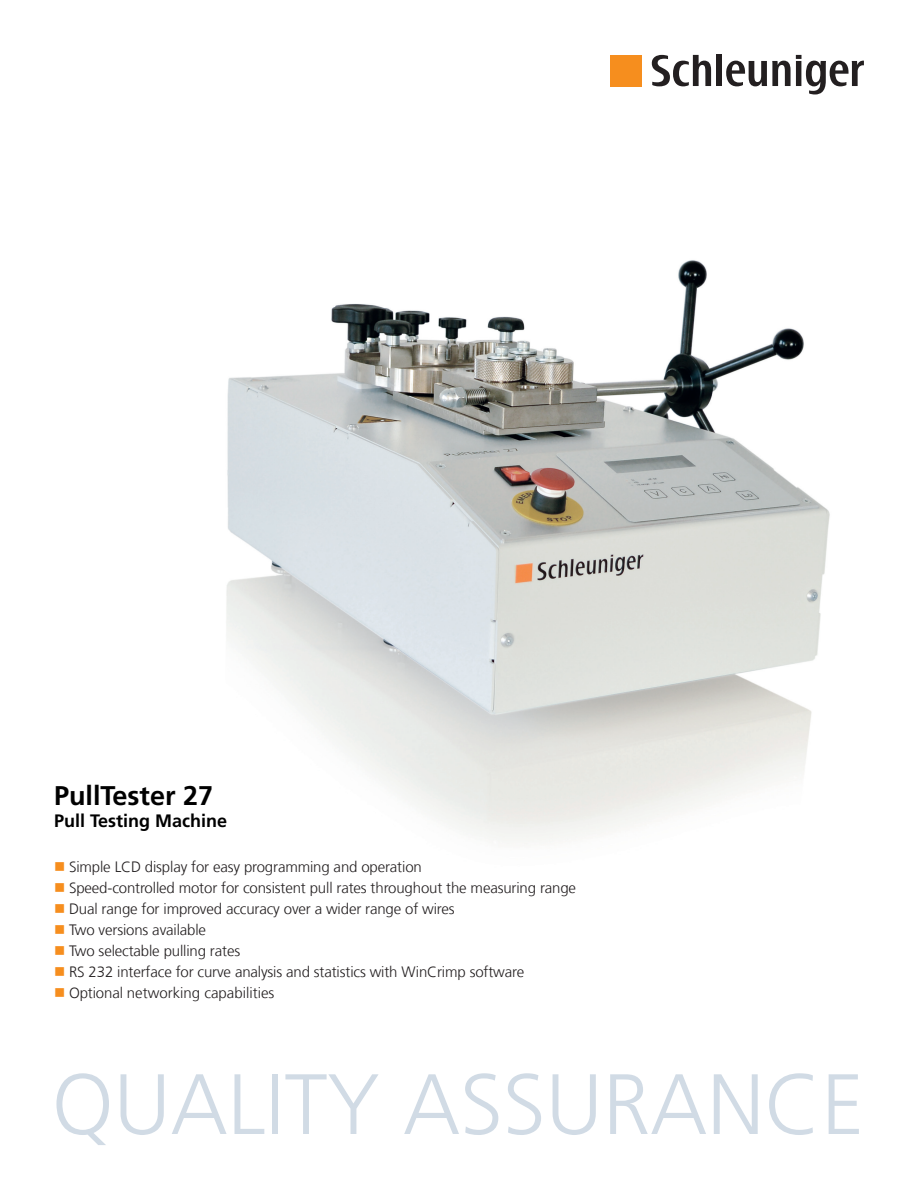
<style>
.page{position:relative;width:918px;height:1188px;background:#fff}
.page>*{position:absolute;margin:0;border:0;box-sizing:border-box;transform-origin:0 0}
.t1{font:300 85.5px "Frutiger LT Com";color:#d1dbe5}
.t2{font:700 27px "Frutiger LT Com";color:#000}
.t3{font:700 18px "Frutiger LT Com";color:#000}
.t4{font:300 15px "Frutiger LT Com";letter-spacing:-.01em;color:#231f20}
.s1{color:#f68e1e}
</style>
<div class="page">
<div style="left:611px;top:55px;width:31px;height:31px;background:#f68e1e"></div>
<div style="left:716px;top:55px;width:6px;height:31px;background:#231f20"></div>
<svg style="left:726px;top:55px;width:138px;height:39px"></svg>
<svg style="left:652px;top:55px;width:59px;height:31px"></svg>
<img style="left:226px;top:260px;width:604px;height:584px">
<p class="t2" style="left:54px;top:780px;width:161px">PullTester 27</p>
<p class="t3" style="left:54px;top:810px;width:175px">Pull Testing Machine</p>
<p class="t4" style="left:54px;top:858px;width:369px"><span class="s1">■</span> Simple LCD display for easy programming and operation</p>
<p class="t4" style="left:54px;top:879px;width:524px"><span class="s1">■</span> Speed-controlled motor for consistent pull rates throughout the measuring range</p>
<p class="t4" style="left:54px;top:900px;width:402px"><span class="s1">■</span> Dual range for improved accuracy over a wider range of wires</p>
<p class="t4" style="left:54px;top:921px;width:154px"><span class="s1">■</span> Two versions available</p>
<p class="t4" style="left:54px;top:942px;width:188px"><span class="s1">■</span> Two selectable pulling rates</p>
<p class="t4" style="left:54px;top:963px;width:472px"><span class="s1">■</span> RS 232 interface for curve analysis and statistics with WinCrimp software</p>
<p class="t4" style="left:54px;top:984px;width:222px"><span class="s1">■</span> Optional networking capabilities</p>
<p class="t1" style="left:52px;top:1055px;width:814px">QUALITY ASSURANCE</p>
</div>
